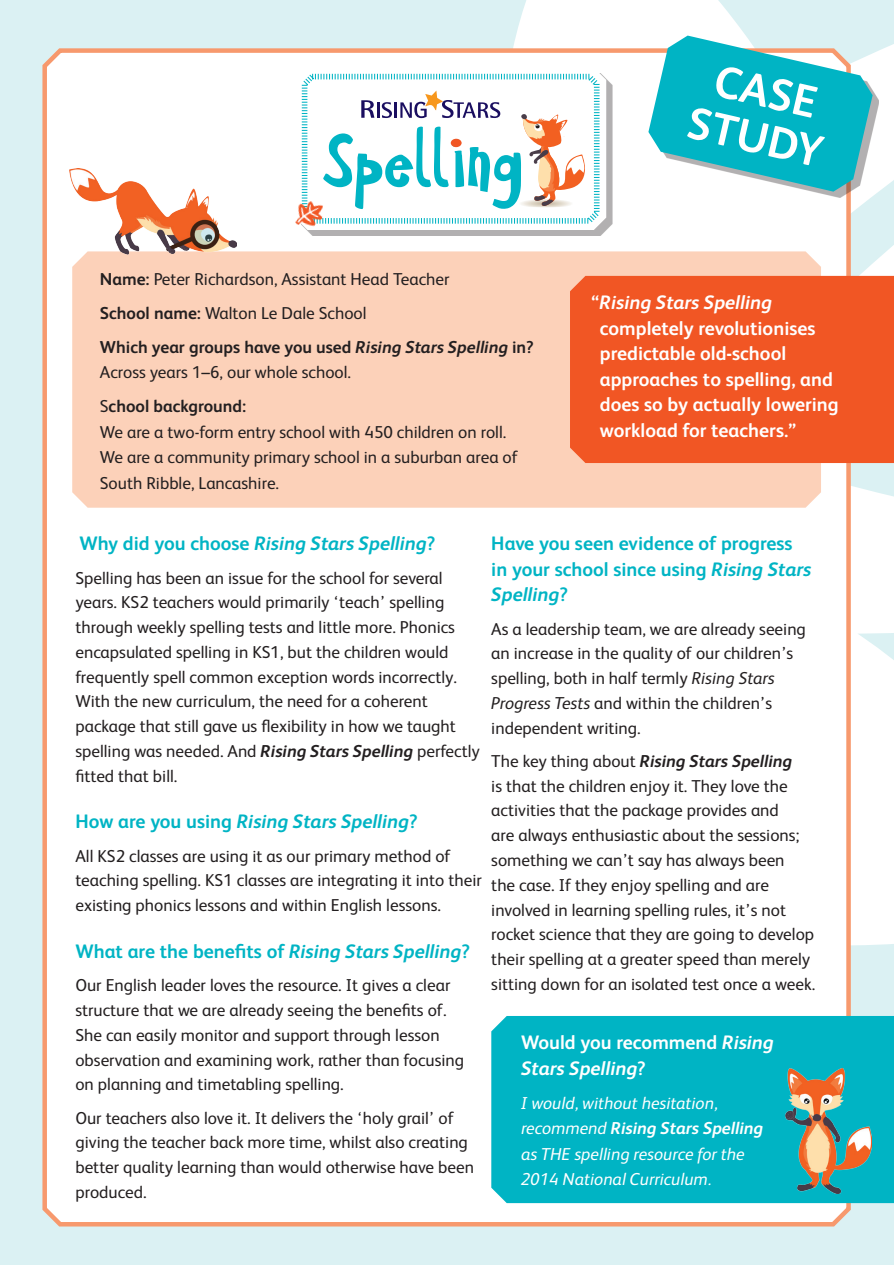
<style>
.page{position:relative;width:894px;height:1265px;background:#fff}
.page>*{position:absolute;margin:0;border:0;box-sizing:border-box;transform-origin:0 0}
.t1{font:59.25px "Havent Sleptin Two Days Shadow";color:#00b4c4}
.t2{font:700 44.85px/46.8px "FS Albert";color:#fff;text-align:center}
.t3{font:700 19.5px/25.5px "FS Albert";color:#fff}
.t4{font:700 19.5px/25.5px "FS Albert";color:#00b4c4}
.t5{font:italic 700 19.5px "FS Albert";color:#00b4c4}
.t6{font:italic 700 19.5px/25.5px "FS Albert";color:#fff}
.t7{font:17.25px/24.8px "FS Albert";color:#231f20}
.t8{font:italic 17.25px/25.5px "FS Albert";color:#fff}
.s1{font-weight:700}
.s2{font-weight:700;font-style:italic}
.s3{font-style:italic}
.s4{font-style:normal}
</style>
<div class="page">
<div style="left:0;top:0;width:893px;height:1265px;background:#dbf1f3"></div>
<svg style="left:514px;top:0;width:379px;height:946px;fill:#fff"></svg>
<div style="left:42px;top:44px;width:811px;height:1183px;background:#fff"></div>
<div style="left:301px;top:73px;width:311px;height:163px;background:#231f20;opacity:.35"></div>
<div style="left:295px;top:67px;width:311px;height:163px;background:#fff"></div>
<svg style="left:301px;top:73px;width:299px;height:152px"></svg>
<img style="left:287px;top:192px;width:40px;height:44px">
<svg style="left:296px;top:77px;width:300px;height:148px;background:#f1efee"></svg>
<div style="left:451px;top:139px;width:10px;height:8px;background:#f15624;border-radius:50%"></div>
<div style="left:654px;top:41px;width:224px;height:157px;background:#231f20;opacity:.35"></div>
<svg style="left:648px;top:28px;width:224px;height:164px;background:#4ec6d0"></svg>
<div style="left:72px;top:251px;width:749px;height:257px;background:#fcd1b9"></div>
<img style="left:70px;top:169px;width:167px;height:93px">
<div style="left:491px;top:1016px;width:402px;height:187px;background:#00b4c4"></div>
<img style="left:785px;top:1068px;width:86px;height:126px">
<div style="left:570px;top:276px;width:323px;height:187px;background:#f15624"></div>
<svg style="left:892px;top:0;width:2px;height:7px"></svg>
<h1 class="t1" style="left:322px;top:132px;width:203px">Spelling</h1>
<p class="t7" style="left:100px;top:261px;width:435px;line-height:34px"><span class="s1">Name:</span> Peter Richardson, Assistant Head Teacher<br><span class="s1">School name:</span> Walton Le Dale School<br><span class="s1">Which year groups have you used</span> <span class="s2">Rising Stars Spelling</span> <span class="s1">in?</span></p>
<p class="t7" style="left:100px;top:355px;width:253px;line-height:34px">Across years 1–6, our whole school.<br>S<span class="s1">chool background:</span></p>
<p class="t7" style="left:100px;top:418px;width:419px;line-height:25.5px">We are a two-form entry school with 450 children on roll.<br>We are a community primary school in a suburban area of<br>South Ribble, Lancashire.</p>
<h2 class="t2" style="left:704px;top:52px;width:139px;rotate:13deg">CASE<br>St udy</h2>
<p class="t3" style="left:599px;top:289px;width:240px;text-indent:-9px">“<span class="s3">Rising Stars Spelling </span>completely revolutionises predictable old-school approaches to spelling, and does so by actually lowering workload for teachers.”</p>
<p class="t5" style="left:79px;top:530px;width:357px"><span class="s4">Why did you choose</span> Rising Stars Spelling<span class="s4">?</span></p>
<p class="t7" style="left:75px;top:564px;width:406px">Spelling has been an issue for the school for several years. KS2 teachers would primarily ‘teach’ spelling through weekly spelling tests and little more. Phonics encapsulated spelling in KS1, but the children would frequently spell common exception words incorrectly.<br>With the new curriculum, the need for a coherent package that still gave us flexibility in how we taught spelling was needed. And <span class="s2">Rising Stars Spelling</span> perfectly fitted that bill.</p>
<p class="t5" style="left:75px;top:808px;width:344px"><span class="s4">How are you using</span> Rising Stars Spelling<span class="s4">?</span></p>
<p class="t7" style="left:75px;top:842px;width:408px">All KS2 classes are using it as our primary method of teaching spelling. KS1 classes are integrating it into their existing phonics lessons and within English lessons.</p>
<p class="t4" style="left:75px;top:938px;width:396px">What are the benefits of <span class="s3">Rising Stars Spelling</span>?</p>
<p class="t7" style="left:75px;top:972px;width:390px">Our English leader loves the resource. It gives a clear structure that we are already seeing the benefits of.<br>She can easily monitor and support through lesson observation and examining work, rather than focusing on planning and timetabling spelling.</p>
<p class="t7" style="left:75px;top:1104px;width:400px">Our teachers also love it. It delivers the ‘holy grail’ of giving the teacher back more time, whilst also creating better quality learning than would otherwise have been produced.</p>
<p class="t4" style="left:491px;top:530px;width:321px">Have you seen evidence of progress in your school since using <span class="s3">Rising Stars<br>Spelling</span>?</p>
<p class="t7" style="left:491px;top:615px;width:316px">As a leadership team, we are already seeing an increase in the quality of our children’s spelling, both in half termly <span class="s3">Rising Stars Progress Tests</span> and within the children’s independent writing.</p>
<p class="t7" style="left:491px;top:748px;width:325px">The key thing about <span class="s2">Rising Stars Spelling<br></span>is that the children enjoy it. They love the activities that the package provides and<br>are always enthusiastic about the sessions; something we can’t say has always been<br>the case. If they enjoy spelling and are involved in learning spelling rules, it’s not rocket science that they are going to develop their spelling at a greater speed than merely sitting down for an isolated test once a week.</p>
<p class="t6" style="left:521px;top:1029px;width:254px"><span class="s4">Would you recommend</span> Rising<br>Stars Spelling<span class="s4">?</span></p>
<p class="t8" style="left:521px;top:1089px;width:244px">I would, without hesitation, recommend <span class="s1">Rising Stars Spelling </span>as THE spelling resource for the<br>2014 National Curriculum.</p>
</div>
